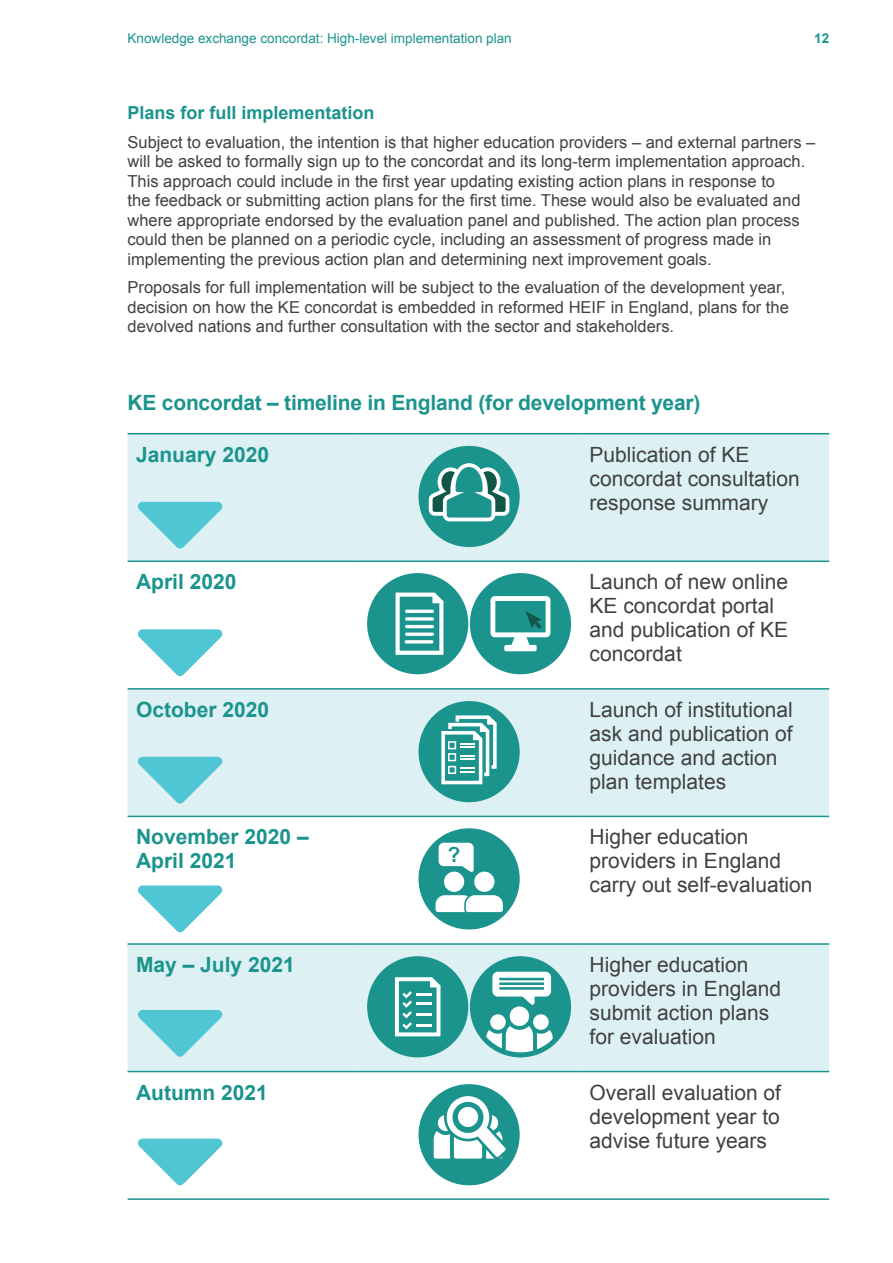
<style>
.page{position:relative;width:893px;height:1263px;background:#fff}
.page>*{position:absolute;margin:0;border:0;box-sizing:border-box;transform-origin:0 0}
.t1{font:21px/24px "Arial";color:#414042}
.t2{font:700 21px/24px "Arial";color:#1b948d}
.t3{font:700 18px "Arial";color:#1b948d}
.t4{font:16.5px/19.5px "Arial";color:#414042}
.t5{font:13.5px "Arial";color:#1b948d}
.t6{font:700 13.5px "Arial";color:#1b948d}
</style>
<div class="page">
<svg style="left:128px;top:434px;width:701px;height:637px;fill:#ddf1f4"></svg>
<hr style="left:128px;top:1198px;width:230px;height:2px;background:#1b948d">
<hr style="left:358px;top:1198px;width:223px;height:2px;background:#1b948d">
<hr style="left:581px;top:1198px;width:248px;height:2px;background:#1b948d">
<hr style="left:128px;top:560px;width:230px;height:2px;background:#1b948d">
<hr style="left:358px;top:560px;width:223px;height:2px;background:#1b948d">
<hr style="left:581px;top:560px;width:248px;height:2px;background:#1b948d">
<hr style="left:128px;top:688px;width:230px;height:2px;background:#1b948d">
<hr style="left:358px;top:688px;width:223px;height:2px;background:#1b948d">
<hr style="left:581px;top:688px;width:248px;height:2px;background:#1b948d">
<hr style="left:128px;top:816px;width:230px;height:1px;background:#1b948d">
<hr style="left:358px;top:816px;width:223px;height:1px;background:#1b948d">
<hr style="left:581px;top:816px;width:248px;height:1px;background:#1b948d">
<hr style="left:128px;top:943px;width:230px;height:2px;background:#1b948d">
<hr style="left:358px;top:943px;width:223px;height:2px;background:#1b948d">
<hr style="left:581px;top:943px;width:248px;height:2px;background:#1b948d">
<hr style="left:128px;top:1071px;width:230px;height:1px;background:#1b948d">
<hr style="left:358px;top:1071px;width:223px;height:1px;background:#1b948d">
<hr style="left:581px;top:1071px;width:248px;height:1px;background:#1b948d">
<hr style="left:128px;top:433px;width:230px;height:1px;background:#1b948d">
<hr style="left:358px;top:433px;width:223px;height:1px;background:#1b948d">
<hr style="left:581px;top:433px;width:248px;height:1px;background:#1b948d">
<svg style="left:138px;top:502px;width:85px;height:46px;background:#8ad7e1"></svg>
<svg style="left:138px;top:629px;width:85px;height:47px"></svg>
<svg style="left:138px;top:885px;width:85px;height:47px"></svg>
<svg style="left:138px;top:757px;width:85px;height:46px;background:#8ad7e1"></svg>
<svg style="left:138px;top:1010px;width:85px;height:47px;background:#8bd7e1"></svg>
<svg style="left:138px;top:1138px;width:85px;height:47px"></svg>
<div style="left:418px;top:446px;width:102px;height:101px;background:#1b948d;border-radius:50%"></div>
<svg style="left:429px;top:463px;width:80px;height:58px"></svg>
<div style="left:367px;top:573px;width:101px;height:101px;background:#1b948d;border-radius:50%"></div>
<div style="left:470px;top:573px;width:101px;height:101px;background:#1b948d;border-radius:50%"></div>
<svg style="left:490px;top:596px;width:60px;height:55px"></svg>
<svg style="left:396px;top:592px;width:47px;height:63px"></svg>
<div style="left:418px;top:701px;width:102px;height:101px;background:#1b948d;border-radius:50%"></div>
<svg style="left:441px;top:715px;width:56px;height:69px"></svg>
<div style="left:418px;top:828px;width:102px;height:101px;background:#1b948d;border-radius:50%"></div>
<div style="left:444px;top:872px;width:20px;height:20px;background:#fff;border-radius:50%"></div>
<div style="left:474px;top:872px;width:20px;height:20px;background:#fff;border-radius:50%"></div>
<svg style="left:436px;top:895px;width:67px;height:17px"></svg>
<svg style="left:439px;top:843px;width:35px;height:29px"></svg>
<div style="left:418px;top:1084px;width:102px;height:101px;background:#1b948d;border-radius:50%"></div>
<svg style="left:434px;top:1093px;width:74px;height:66px"></svg>
<div style="left:367px;top:956px;width:101px;height:101px;background:#1b948d;border-radius:50%"></div>
<div style="left:470px;top:956px;width:101px;height:101px;background:#1b948d;border-radius:50%"></div>
<div style="left:490px;top:1014px;width:16px;height:16px;background:#fff;border-radius:50%"></div>
<div style="left:510px;top:1006px;width:19px;height:20px;background:#fff;border-radius:50%"></div>
<div style="left:533px;top:1014px;width:16px;height:16px;background:#fff;border-radius:50%"></div>
<svg style="left:486px;top:1026px;width:67px;height:26px"></svg>
<svg style="left:492px;top:972px;width:59px;height:33px"></svg>
<svg style="left:395px;top:977px;width:45px;height:59px"></svg>
<hr style="left:416px;top:1024px;width:16px;height:3px;background:#fff">
<p class="t5" style="left:128px;top:29px;width:386px">Knowledge exchange concordat: High-level implementation plan</p>
<p class="t6" style="left:814px;top:29px;width:17px">12</p>
<p class="t3" style="left:128px;top:101px;width:249px">Plans for full implementation</p>
<p class="t4" style="left:128px;top:133px;width:689px">Subject to evaluation, the intention is that higher education providers – and external partners – will be asked to formally sign up to the concordat and its long-term implementation approach.<br>This approach could include in the first year updating existing action plans in response to<br>the feedback or submitting action plans for the first time. These would also be evaluated and where appropriate endorsed by the evaluation panel and published. The action plan process could then be planned on a periodic cycle, including an assessment of progress made in implementing the previous action plan and determining next improvement goals.</p>
<p class="t4" style="left:128px;top:278px;width:663px">Proposals for full implementation will be subject to the evaluation of the development year, decision on how the KE concordat is embedded in reformed HEIF in England, plans for the devolved nations and further consultation with the sector and stakeholders.</p>
<p class="t2" style="left:128px;top:391px;width:574px">KE concordat – timeline in England (for development year)</p>
<p class="t2" style="left:136px;top:443px;width:135px">January 2020</p>
<p class="t1" style="left:590px;top:443px;width:212px">Publication of KE concordat consultation response summary</p>
<p class="t2" style="left:136px;top:571px;width:102px">April 2020</p>
<p class="t1" style="left:590px;top:570px;width:200px">Launch of new online<br>KE concordat portal and publication of KE concordat</p>
<p class="t2" style="left:136px;top:698px;width:135px">October 2020</p>
<p class="t1" style="left:590px;top:698px;width:205px">Launch of institutional ask and publication of guidance and action plan templates</p>
<p class="t2" style="left:136px;top:826px;width:174px">November 2020 –<br>April 2021</p>
<p class="t1" style="left:590px;top:825px;width:224px">Higher education providers in England carry out self-evaluation</p>
<p class="t2" style="left:136px;top:953px;width:160px">May – July 2021</p>
<p class="t1" style="left:590px;top:953px;width:193px">Higher education providers in England submit action plans for evaluation</p>
<p class="t2" style="left:136px;top:1081px;width:133px">Autumn 2021</p>
<p class="t1" style="left:590px;top:1080px;width:193px;text-align:justify">Overall evaluation of development year to advise future years</p>
</div>
